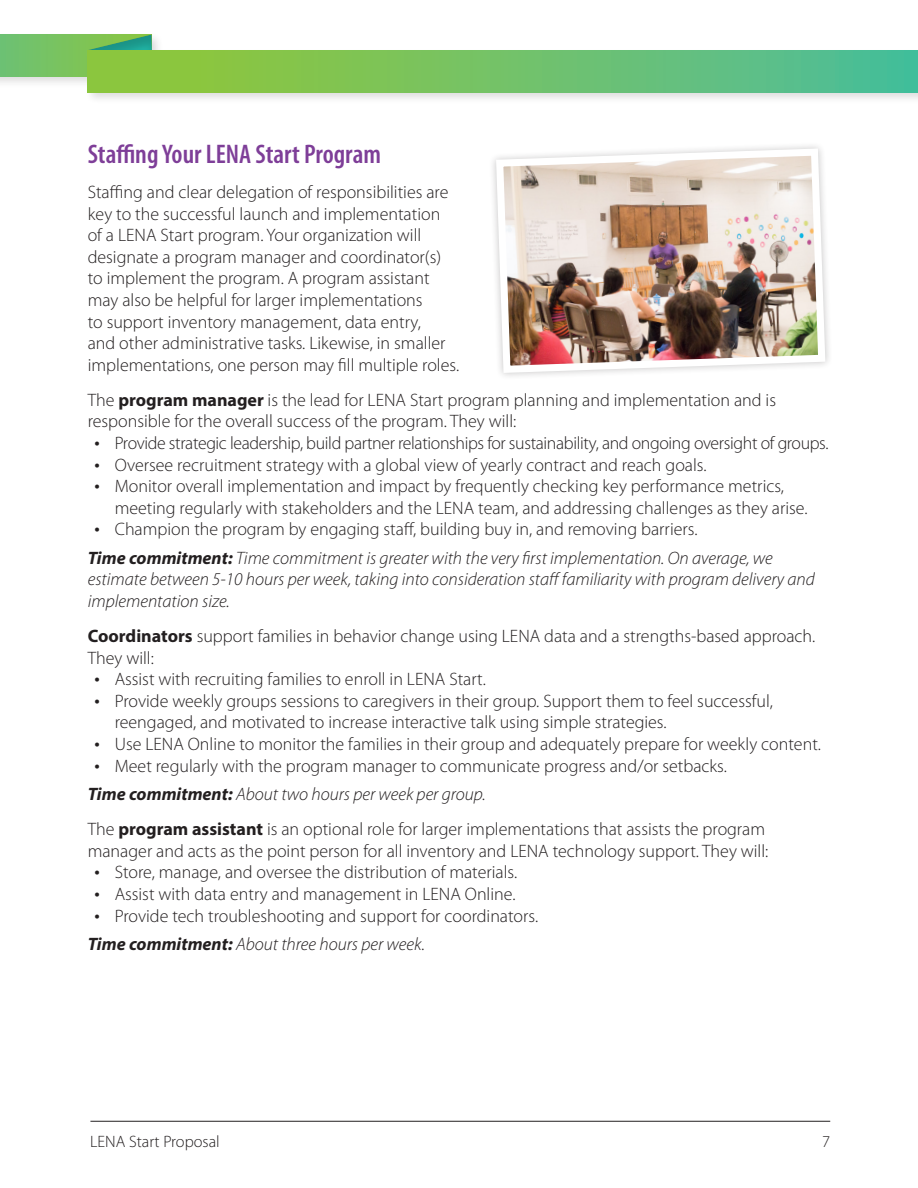
<style>
.page{position:relative;width:918px;height:1188px;background:#fff}
.page>*{position:absolute;margin:0;border:0;box-sizing:border-box;transform-origin:0 0}
.Subheadings{font:600 condensed 27px "Myriad Pro";color:#7e3e98}
.Subheadings-2{font:300 18px/21.6px "Myriad Pro";color:#231f20}
.Subheadings-3{font:italic 300 18px/21.6px "Myriad Pro";color:#231f20}
.Subheadings-4{font:300 18px "Myriad Pro";letter-spacing:-.02em;color:#231f20}
.t1{font:300 16.5px "Myriad Pro";color:#231f20}
.s1{font-weight:700}
.s2{font-weight:400;font-stretch:condensed;font-size:21px}
</style>
<div class="page">
<hr style="left:90px;top:1121px;width:740px;height:1px;background:#231f20">
<div style="left:0;top:31px;width:164px;height:58px;background:#231f20;opacity:.15"></div>
<svg style="left:0;top:34px;width:86px;height:42px;background:#75c265"></svg>
<svg style="left:86px;top:32px;width:69px;height:15px"></svg>
<div style="left:84px;top:47px;width:834px;height:57px;background:#231f20;opacity:.15"></div>
<div style="left:87px;top:50px;width:831px;height:42px;background:linear-gradient(to right,#95c734,#4cbd9c)"></div>
<img style="left:493px;top:146px;width:336px;height:230px">
<p class="Subheadings" style="left:88px;top:139px;width:295px">Staffing Your LENA Start Program</p>
<p class="Subheadings-2" style="left:88px;top:181px;width:373px">Staffing and clear delegation of responsibilities are key to the successful launch and implementation<br>of a LENA Start program. Your organization will designate a program manager and coordinator(s) to implement the program. A program assistant may also be helpful for larger implementations<br>to support inventory management, data entry,<br>and other administrative tasks. Likewise, in smaller implementations, one person may fill multiple roles.</p>
<p class="Subheadings-2" style="left:88px;top:389px;width:690px">The <span class="s1">program manager</span> is the lead for LENA Start program planning and implementation and is responsible for the overall success of the program. They will:</p>
<p class="Subheadings-4" style="left:94px;top:432px;width:736px"><span class="s2">•</span> Provide strategic leadership, build partner relationships for sustainability, and ongoing oversight of groups.</p>
<p class="Subheadings-2" style="left:94px;top:454px;width:614px"><span class="s2">•</span> Oversee recruitment strategy with a global view of yearly contract and reach goals.</p>
<p class="Subheadings-2" style="left:115px;top:475px;width:694px;text-indent:-20px"><span class="s2">•</span> Monitor overall implementation and impact by frequently checking key performance metrics, meeting regularly with stakeholders and the LENA team, and addressing challenges as they arise.</p>
<p class="Subheadings-2" style="left:94px;top:518px;width:605px"><span class="s2">•</span> Champion the program by engaging staff, building buy in, and removing barriers.</p>
<p class="Subheadings-3" style="left:88px;top:547px;width:729px"><span class="s1">Time commitment:</span> Time commitment is greater with the very first implementation. On average, we estimate between 5-10 hours per week, taking into consideration staff familiarity with program delivery and implementation size.</p>
<p class="Subheadings-2" style="left:88px;top:625px;width:729px"><span class="s1">Coordinators</span> support families in behavior change using LENA data and a strengths-based approach.<br>They will:</p>
<p class="Subheadings-2" style="left:94px;top:668px;width:393px"><span class="s2">•</span> Assist with recruiting families to enroll in LENA Start.</p>
<p class="Subheadings-2" style="left:115px;top:690px;width:660px;text-indent:-20px"><span class="s2">•</span> Provide weekly groups sessions to caregivers in their group. Support them to feel successful, reengaged, and motivated to increase interactive talk using simple strategies.</p>
<p class="Subheadings-2" style="left:94px;top:733px;width:728px"><span class="s2">•</span> Use LENA Online to monitor the families in their group and adequately prepare for weekly content.</p>
<p class="Subheadings-2" style="left:94px;top:755px;width:634px"><span class="s2">•</span> Meet regularly with the program manager to communicate progress and/or setbacks.</p>
<p class="Subheadings-3" style="left:88px;top:784px;width:400px"><span class="s1">Time commitment:</span> About two hours per week per group.</p>
<p class="Subheadings-2" style="left:88px;top:818px;width:682px">The <span class="s1">program assistant</span> is an optional role for larger implementations that assists the program manager and acts as the point person for all inventory and LENA technology support. They will:</p>
<p class="Subheadings-2" style="left:94px;top:861px;width:424px"><span class="s2">•</span> Store, manage, and oversee the distribution of materials.</p>
<p class="Subheadings-2" style="left:94px;top:883px;width:423px"><span class="s2">•</span> Assist with data entry and management in LENA Online.</p>
<p class="Subheadings-2" style="left:94px;top:905px;width:445px"><span class="s2">•</span> Provide tech troubleshooting and support for coordinators.</p>
<p class="Subheadings-3" style="left:88px;top:934px;width:339px"><span class="s1">Time commitment:</span> About three hours per week.</p>
<p class="t1" style="left:90px;top:1132px;width:131px">LENA Start Proposal</p>
<p class="t1" style="left:822px;top:1132px;width:10px">7</p>
</div>
